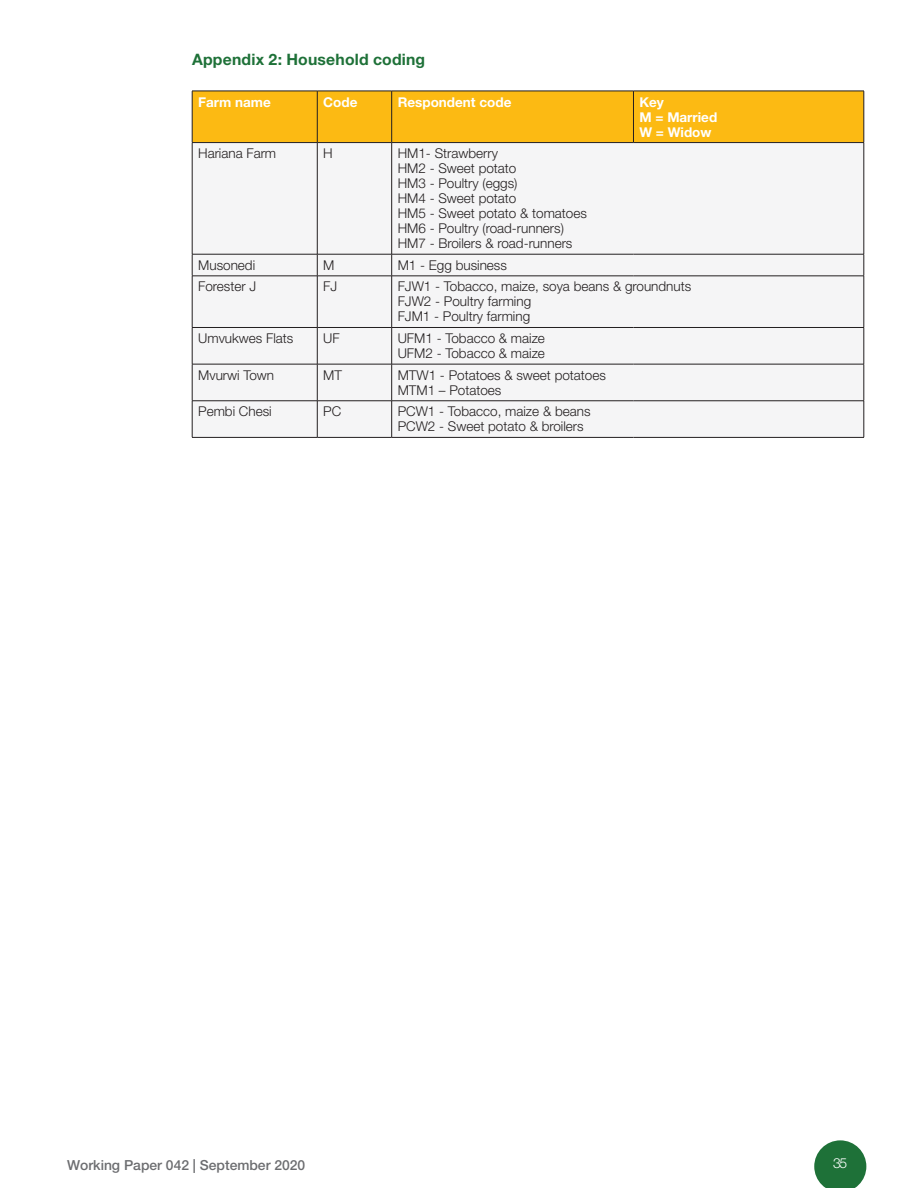
<style>
.page{position:relative;width:918px;height:1188px;background:#fff}
.page>*{position:absolute;margin:0;border:0;box-sizing:border-box;transform-origin:0 0}
.Sub_Title{font:700 15.75px "Helvetica Neue LT Std";letter-spacing:.015em;color:#1e7138}
.t1{font:500 13.8px "Helvetica Neue LT Std";color:#6c6d70}
.t2{font:300 13.8px "Helvetica Neue LT Std";color:#fff}
.t3{font:300 13.5px "Helvetica Neue LT Std";color:#231f20}
.t4{font:700 13.5px "Helvetica Neue LT Std";color:#fff}
</style>
<div class="page">
<svg style="left:814px;top:1140px;width:52px;height:48px"></svg>
<div style="left:193px;top:92px;width:671px;height:50px;background:#fcba13"></div>
<div style="left:193px;top:143px;width:671px;height:294px;background:#f5f5f6"></div>
<hr style="left:192px;top:143px;width:1px;height:111px;background:#231f20">
<hr style="left:317px;top:143px;width:1px;height:111px;background:#231f20">
<hr style="left:391px;top:143px;width:1px;height:111px;background:#231f20">
<hr style="left:864px;top:143px;width:1px;height:111px;background:#231f20">
<hr style="left:192px;top:254px;width:125px;height:1px;background:#231f20">
<svg style="left:192px;top:254px;width:1px;height:22px"></svg>
<hr style="left:317px;top:254px;width:75px;height:1px;background:#231f20">
<svg style="left:317px;top:254px;width:1px;height:22px"></svg>
<hr style="left:392px;top:254px;width:241px;height:1px;background:#231f20">
<svg style="left:391px;top:254px;width:1px;height:22px"></svg>
<hr style="left:633px;top:254px;width:231px;height:1px;background:#231f20">
<svg style="left:864px;top:254px;width:1px;height:22px"></svg>
<hr style="left:192px;top:276px;width:125px;height:1px;background:#231f20">
<hr style="left:192px;top:276px;width:1px;height:51px;background:#231f20">
<hr style="left:317px;top:276px;width:75px;height:1px;background:#231f20">
<hr style="left:317px;top:276px;width:1px;height:51px;background:#231f20">
<hr style="left:392px;top:276px;width:241px;height:1px;background:#231f20">
<hr style="left:391px;top:276px;width:1px;height:51px;background:#231f20">
<hr style="left:633px;top:276px;width:231px;height:1px;background:#231f20">
<hr style="left:864px;top:276px;width:1px;height:51px;background:#231f20">
<hr style="left:192px;top:327px;width:125px;height:1px;background:#231f20">
<hr style="left:192px;top:328px;width:1px;height:36px;background:#231f20">
<hr style="left:317px;top:327px;width:75px;height:1px;background:#231f20">
<hr style="left:317px;top:328px;width:1px;height:36px;background:#231f20">
<hr style="left:392px;top:327px;width:241px;height:1px;background:#231f20">
<hr style="left:391px;top:328px;width:1px;height:36px;background:#231f20">
<hr style="left:633px;top:327px;width:231px;height:1px;background:#231f20">
<hr style="left:864px;top:328px;width:1px;height:36px;background:#231f20">
<hr style="left:192px;top:364px;width:125px;height:1px;background:#231f20">
<hr style="left:192px;top:364px;width:1px;height:37px;background:#231f20">
<hr style="left:317px;top:364px;width:75px;height:1px;background:#231f20">
<hr style="left:317px;top:364px;width:1px;height:37px;background:#231f20">
<hr style="left:392px;top:364px;width:241px;height:1px;background:#231f20">
<hr style="left:391px;top:364px;width:1px;height:37px;background:#231f20">
<hr style="left:633px;top:364px;width:231px;height:1px;background:#231f20">
<hr style="left:864px;top:364px;width:1px;height:37px;background:#231f20">
<hr style="left:192px;top:401px;width:125px;height:1px;background:#231f20">
<hr style="left:192px;top:401px;width:1px;height:36px;background:#231f20">
<hr style="left:192px;top:437px;width:125px;height:1px;background:#231f20">
<hr style="left:317px;top:401px;width:75px;height:1px;background:#231f20">
<hr style="left:317px;top:401px;width:1px;height:36px;background:#231f20">
<hr style="left:317px;top:437px;width:75px;height:1px;background:#231f20">
<hr style="left:392px;top:401px;width:241px;height:1px;background:#231f20">
<hr style="left:391px;top:401px;width:1px;height:36px;background:#231f20">
<hr style="left:633px;top:401px;width:231px;height:1px;background:#231f20">
<hr style="left:864px;top:401px;width:1px;height:36px;background:#231f20">
<hr style="left:392px;top:437px;width:241px;height:1px;background:#231f20">
<hr style="left:633px;top:437px;width:231px;height:1px;background:#231f20">
<hr style="left:192px;top:91px;width:125px;height:1px;background:#231f20">
<hr style="left:192px;top:91px;width:1px;height:51px;background:#231f20">
<hr style="left:192px;top:142px;width:125px;height:1px;background:#231f20">
<hr style="left:317px;top:91px;width:75px;height:1px;background:#231f20">
<hr style="left:317px;top:91px;width:1px;height:51px;background:#231f20">
<hr style="left:317px;top:142px;width:75px;height:1px;background:#231f20">
<hr style="left:392px;top:91px;width:241px;height:1px;background:#231f20">
<hr style="left:391px;top:91px;width:1px;height:51px;background:#231f20">
<hr style="left:392px;top:142px;width:241px;height:1px;background:#231f20">
<hr style="left:633px;top:91px;width:231px;height:1px;background:#231f20">
<hr style="left:633px;top:91px;width:1px;height:51px;background:#231f20">
<hr style="left:864px;top:91px;width:1px;height:51px;background:#231f20">
<hr style="left:633px;top:142px;width:231px;height:1px;background:#231f20">
<p class="Sub_Title" style="left:192px;top:50px;width:235px">Appendix 2: Household coding</p>
<p class="t4" style="left:198px;top:93px;width:74px">Farm name</p>
<p class="t4" style="left:323px;top:93px;width:36px">Code</p>
<p class="t4" style="left:398px;top:93px;width:115px">Respondent code</p>
<p class="t4" style="left:639px;top:93px;width:26px">Key</p>
<p class="t4" style="left:639px;top:108px;width:79px">M = Married</p>
<p class="t4" style="left:639px;top:123px;width:74px">W = Widow</p>
<p class="t3" style="left:198px;top:145px;width:80px">Hariana Farm</p>
<p class="t3" style="left:323px;top:145px;width:11px">H</p>
<p class="t3" style="left:398px;top:145px;width:102px">HM1- Strawberry</p>
<p class="t3" style="left:398px;top:160px;width:120px">HM2 - Sweet potato</p>
<p class="t3" style="left:398px;top:175px;width:121px">HM3 - Poultry (eggs)</p>
<p class="t3" style="left:398px;top:190px;width:120px">HM4 - Sweet potato</p>
<p class="t3" style="left:398px;top:205px;width:191px">HM5 - Sweet potato &amp; tomatoes</p>
<p class="t3" style="left:398px;top:220px;width:168px">HM6 - Poultry (road-runners)</p>
<p class="t3" style="left:398px;top:235px;width:176px">HM7 - Broilers &amp; road-runners</p>
<p class="t3" style="left:198px;top:257px;width:58px">Musonedi</p>
<p class="t3" style="left:323px;top:257px;width:13px">M</p>
<p class="t3" style="left:398px;top:257px;width:111px">M1 - Egg business</p>
<p class="t3" style="left:198px;top:278px;width:60px">Forester J</p>
<p class="t3" style="left:323px;top:278px;width:15px">FJ</p>
<p class="t3" style="left:398px;top:278px;width:295px">FJW1 - Tobacco, maize, soya beans &amp; groundnuts</p>
<p class="t3" style="left:398px;top:293px;width:135px">FJW2 - Poultry farming</p>
<p class="t3" style="left:398px;top:308px;width:134px">FJM1 - Poultry farming</p>
<p class="t3" style="left:198px;top:330px;width:97px">Umvukwes Flats</p>
<p class="t3" style="left:323px;top:330px;width:18px">UF</p>
<p class="t3" style="left:398px;top:330px;width:149px">UFM1 - Tobacco &amp; maize</p>
<p class="t3" style="left:398px;top:345px;width:149px">UFM2 - Tobacco &amp; maize</p>
<p class="t3" style="left:198px;top:367px;width:78px">Mvurwi Town</p>
<p class="t3" style="left:323px;top:367px;width:20px">MT</p>
<p class="t3" style="left:398px;top:367px;width:210px">MTW1 - Potatoes &amp; sweet potatoes</p>
<p class="t3" style="left:398px;top:382px;width:105px">MTM1 – Potatoes</p>
<p class="t3" style="left:198px;top:403px;width:75px">Pembi Chesi</p>
<p class="t3" style="left:323px;top:403px;width:20px">PC</p>
<p class="t3" style="left:398px;top:403px;width:194px">PCW1 - Tobacco, maize &amp; beans</p>
<p class="t3" style="left:398px;top:418px;width:188px">PCW2 - Sweet potato &amp; broilers</p>
<p class="t1" style="left:67px;top:1156px;width:240px">Working Paper 042 | September 2020</p>
<p class="t2" style="left:833px;top:1155px;width:16px">35</p>
</div>
